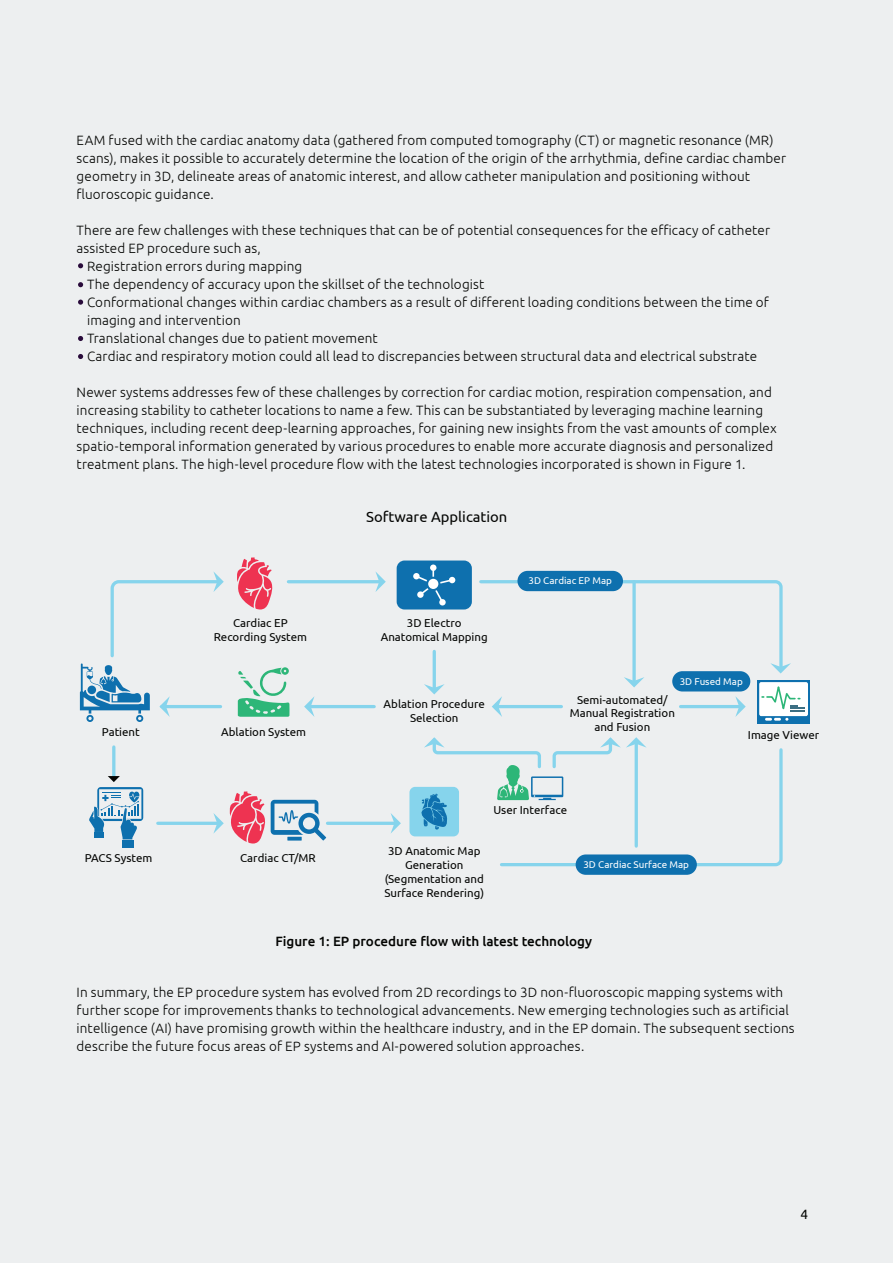
<style>
.page{position:relative;width:893px;height:1263px;background:#edeff0}
.page>*{position:absolute;margin:0;border:0;box-sizing:border-box;transform-origin:0 0}
.t1{font:14.7px "Ubuntu";color:#040503}
.t2{font:300 13.5px/18px "Ubuntu";letter-spacing:.01em;color:#040503}
.t3{font:500 13.5px "Ubuntu";color:#040503}
.t4{font:13.5px "Ubuntu";color:#040503}
.t5{font:11.55px/13.8px "Ubuntu";color:#040503;text-align:center}
.t6{font:9.9px "Ubuntu";color:#fff}
</style>
<div class="page">
<svg style="left:237px;top:557px;width:36px;height:52px"></svg>
<hr style="left:288px;top:580px;width:94px;height:3px;background:#86d4ec">
<hr style="left:112px;top:747px;width:3px;height:33px;background:#86d4ec">
<hr style="left:158px;top:822px;width:61px;height:3px;background:#86d4ec">
<hr style="left:327px;top:822px;width:69px;height:3px;background:#86d4ec">
<hr style="left:308px;top:705px;width:66px;height:3px;background:#86d4ec">
<hr style="left:433px;top:651px;width:3px;height:39px;background:#86d4ec">
<div style="left:517px;top:571px;width:106px;height:20px;background:#0e70ae;border-radius:10px"></div>
<div style="left:576px;top:854px;width:121px;height:21px;background:#0e70ae;border-radius:10px"></div>
<div style="left:409px;top:787px;width:50px;height:49px;background:#86d4ec;border-radius:6px"></div>
<div style="left:122px;top:840px;width:11px;height:8px;background:#0e70ae"></div>
<div style="left:757px;top:680px;width:53px;height:43px;background:#0e70ae"></div>
<div style="left:759px;top:682px;width:49px;height:34px;background:#fff;border-radius:2px"></div>
<div style="left:397px;top:560px;width:75px;height:49px;background:#0e70ae;border-radius:8px"></div>
<svg style="left:413px;top:564px;width:42px;height:41px"></svg>
<svg style="left:89px;top:776px;width:54px;height:63px"></svg>
<svg style="left:238px;top:667px;width:52px;height:50px"></svg>
<svg style="left:375px;top:571px;width:11px;height:21px"></svg>
<svg style="left:479px;top:578px;width:326px;height:143px"></svg>
<svg style="left:304px;top:697px;width:10px;height:20px"></svg>
<svg style="left:80px;top:571px;width:144px;height:151px"></svg>
<svg style="left:213px;top:791px;width:113px;height:52px"></svg>
<svg style="left:391px;top:813px;width:10px;height:20px"></svg>
<svg style="left:424px;top:684px;width:21px;height:10px"></svg>
<svg style="left:419px;top:737px;width:364px;height:131px"></svg>
<svg style="left:78px;top:263px;width:5px;height:5px"></svg>
<svg style="left:78px;top:282px;width:5px;height:5px"></svg>
<svg style="left:78px;top:300px;width:5px;height:5px"></svg>
<svg style="left:78px;top:336px;width:5px;height:5px"></svg>
<svg style="left:78px;top:354px;width:5px;height:5px"></svg>
<p class="t2" style="left:77px;top:131px;width:711px">EAM fused with the cardiac anatomy data (gathered from computed tomography (CT) or magnetic resonance (MR) scans), makes it possible to accurately determine the location of the origin of the arrhythmia, define cardiac chamber geometry in 3D, delineate areas of anatomic interest, and allow catheter manipulation and positioning without fluoroscopic guidance.</p>
<p class="t2" style="left:77px;top:221px;width:695px">There are few challenges with these techniques that can be of potential consequences for the efficacy of catheter</p>
<p class="t2" style="left:77px;top:239px;width:186px">assisted EP procedure such as,</p>
<p class="t2" style="left:87px;top:257px;width:217px">Registration errors during mapping</p>
<p class="t2" style="left:87px;top:275px;width:399px">The dependency of accuracy upon the skillset of the technologist</p>
<p class="t2" style="left:87px;top:293px;width:683px">Conformational changes within cardiac chambers as a result of different loading conditions between the time of</p>
<p class="t2" style="left:87px;top:311px;width:155px">imaging and intervention</p>
<p class="t2" style="left:87px;top:329px;width:292px">Translational changes due to patient movement</p>
<p class="t2" style="left:87px;top:347px;width:672px">Cardiac and respiratory motion could all lead to discrepancies between structural data and electrical substrate</p>
<p class="t2" style="left:77px;top:383px;width:702px">Newer systems addresses few of these challenges by correction for cardiac motion, respiration compensation, and increasing stability to catheter locations to name a few. This can be substantiated by leveraging machine learning techniques, including recent deep-learning approaches, for gaining new insights from the vast amounts of complex spatio-temporal information generated by various procedures to enable more accurate diagnosis and personalized treatment plans. The high-level procedure flow with the latest technologies incorporated is shown in Figure 1.</p>
<p class="t1" style="left:366px;top:508px;width:143px">Software Application</p>
<p class="t6" style="left:528px;top:575px;width:85px">3D Cardiac EP Map</p>
<p class="t5" style="left:214px;top:616px;width:95px">Cardiac EP<br>Recording System</p>
<p class="t5" style="left:381px;top:616px;width:109px">3D Electro<br>Anatomical Mapping</p>
<p class="t6" style="left:680px;top:675px;width:65px">3D Fused Map</p>
<p class="t5" style="left:102px;top:724px;width:39px">Patient</p>
<p class="t5" style="left:221px;top:724px;width:86px">Ablation System</p>
<p class="t5" style="left:384px;top:697px;width:103px">Ablation Procedure<br>Selection</p>
<p class="t5" style="left:570px;top:692px;width:107px">Semi-automated/<br>Manual Registration and Fusion</p>
<p class="t5" style="left:748px;top:728px;width:73px">Image Viewer</p>
<p class="t5" style="left:493px;top:803px;width:75px">User Interface</p>
<p class="t5" style="left:85px;top:850px;width:69px">PACS System</p>
<p class="t5" style="left:240px;top:850px;width:77px">Cardiac CT/MR</p>
<p class="t5" style="left:384px;top:844px;width:101px">3D Anatomic Map<br>Generation (Segmentation and<br>Surface Rendering)</p>
<p class="t6" style="left:583px;top:858px;width:107px">3D Cardiac Surface Map</p>
<p class="t3" style="left:275px;top:933px;width:318px">Figure 1: EP procedure flow with latest technology</p>
<p class="t2" style="left:77px;top:983px;width:720px">In summary, the EP procedure system has evolved from 2D recordings to 3D non-fluoroscopic mapping systems with further scope for improvements thanks to technological advancements. New emerging technologies such as artificial intelligence (AI) have promising growth within the healthcare industry, and in the EP domain. The subsequent sections describe the future focus areas of EP systems and AI-powered solution approaches.</p>
<p class="t4" style="left:800px;top:1206px;width:9px">4</p>
</div>
